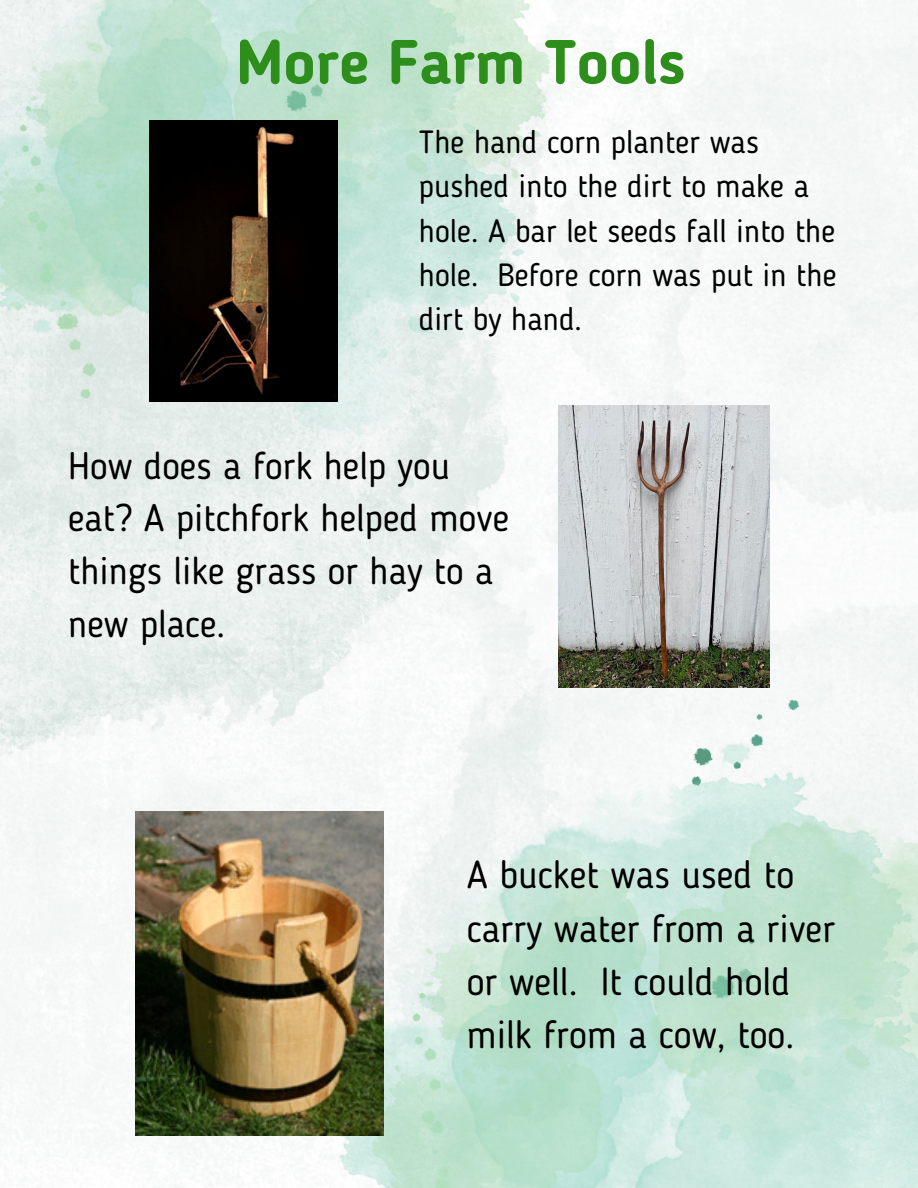
<style>
.page{position:relative;width:918px;height:1188px;background:#fff}
.page>*{position:absolute;margin:0;border:0;box-sizing:border-box;transform-origin:0 0}
.t1{font:700 61.95px "Blogger Sans";color:#2e8e1b}
.t2{font:38.55px/53.2px "Blogger Sans";color:#000}
.t3{font:37.95px/52.5px "Blogger Sans";color:#000}
.t4{font:31.95px/44.2px "Blogger Sans";color:#000}
</style>
<div class="page">
<img style="left:0;top:0;width:918px;height:1188px">
<img style="left:0;top:0;width:558px;height:447px">
<img style="left:313px;top:700px;width:605px;height:488px">
<img style="left:149px;top:120px;width:188px;height:281px">
<img style="left:558px;top:406px;width:212px;height:281px">
<img style="left:136px;top:812px;width:247px;height:324px">
<p class="t1" style="left:236px;top:37px;width:451px">More Farm Tools</p>
<p class="t4" style="left:419px;top:123px;width:419px">The hand corn planter was pushed into the dirt to make a hole. A bar let seeds fall into the hole. Before corn was put in the dirt by hand.</p>
<p class="t3" style="left:68px;top:443px;width:443px">How does a fork help you eat? A pitchfork helped move things like grass or hay to a new place.</p>
<p class="t2" style="left:467px;top:852px;width:370px">A bucket was used to carry water from a river or well. It could hold milk from a cow, too.</p>
</div>
